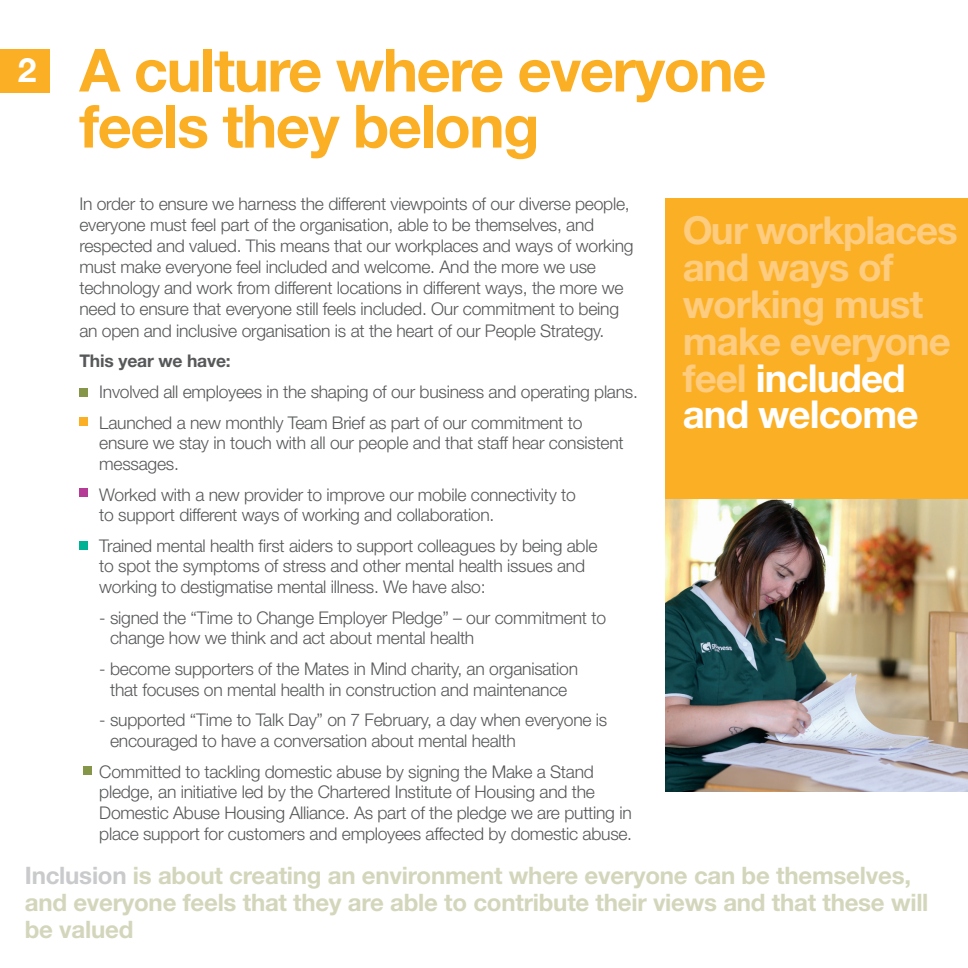
<style>
.page{position:relative;width:968px;height:968px;background:#fff}
.page>*{position:absolute;margin:0;border:0;box-sizing:border-box;transform-origin:0 0}
.t1{font:700 59.5px/56px "Helvetica Neue LT Std";letter-spacing:-.025em;color:#fbaf25}
.t2{font:700 38.5px/36.8px "Helvetica Neue LT Std";letter-spacing:-.025em;color:#fdcc7f}
.t3{font:700 33.6px "Helvetica Neue LT Std";color:#fff}
.t4{font:700 24.15px/26.9px "Helvetica Neue LT Std";letter-spacing:-.01em;color:#d4d6bc}
.t5{font:300 17.5px/20.7px "Helvetica Neue LT Std";letter-spacing:-.015em;color:#57585a}
.t6{font:700 17.5px "Helvetica Neue LT Std";letter-spacing:-.01em;color:#57585a}
.s1{color:#fff}
.s2{color:#c9cacc}
</style>
<div class="page">
<img style="left:665px;top:498px;width:302px;height:293px">
<div style="left:665px;top:198px;width:302px;height:300px;background:#fbaf25"></div>
<div style="left:79px;top:389px;width:9px;height:8px;background:#869648"></div>
<div style="left:79px;top:417px;width:9px;height:9px;background:#fbaf25"></div>
<div style="left:79px;top:488px;width:9px;height:8px;background:#b53b96"></div>
<div style="left:79px;top:541px;width:9px;height:9px;background:#00b294"></div>
<div style="left:0;top:49px;width:49px;height:43px;background:#fbaf25"></div>
<div style="left:83px;top:766px;width:9px;height:8px;background:#869648"></div>
<h3 class="t3" style="left:18px;top:49px;width:20px">2</h3>
<h1 class="t1" style="left:79px;top:41px;width:688px">A culture where everyone feels they belong</h1>
<p class="t5" style="left:79px;top:193px;width:555px">In order to ensure we harness the different viewpoints of our diverse people, everyone must feel part of the organisation, able to be themselves, and respected and valued. This means that our workplaces and ways of working must make everyone feel included and welcome. And the more we use technology and work from different locations in different ways, the more we need to ensure that everyone still feels included. Our commitment to being an open and inclusive organisation is at the heart of our People Strategy.</p>
<p class="t6" style="left:79px;top:350px;width:153px">This year we have:</p>
<p class="t5" style="left:99px;top:376px;width:540px;line-height:30.6px">Involved all employees in the shaping of our business and operating plans.<br>Launched a new monthly Team Brief as part of our commitment to</p>
<p class="t5" style="left:99px;top:432px;width:526px">ensure we stay in touch with all our people and that staff hear consistent messages.</p>
<p class="t5" style="left:99px;top:483px;width:478px">Worked with a new provider to improve our mobile connectivity to to support different ways of working and collaboration.</p>
<p class="t5" style="left:99px;top:535px;width:499px">Trained mental health first aiders to support colleagues by being able to spot the symptoms of stress and other mental health issues and working to destigmatise mental illness. We have also:</p>
<p class="t5" style="left:110px;top:606px;width:497px;text-indent:-11px">- signed the “Time to Change Employer Pledge” – our commitment to change how we think and act about mental health</p>
<p class="t5" style="left:99px;top:658px;width:480px;text-align:center">- become supporters of the Mates in Mind charity, an organisation that focuses on mental health in construction and maintenance</p>
<p class="t5" style="left:110px;top:709px;width:498px;text-indent:-11px">- supported “Time to Talk Day” on 7 February, a day when everyone is encouraged to have a conversation about mental health</p>
<p class="t5" style="left:99px;top:760px;width:534px">Committed to tackling domestic abuse by signing the Make a Stand pledge, an initiative led by the Chartered Institute of Housing and the Domestic Abuse Housing Alliance. As part of the pledge we are putting in place support for customers and employees affected by domestic abuse.</p>
<h2 class="t2" style="left:682px;top:211px;width:276px">Our workplaces and ways of working must make everyone feel <span class="s1">included and welcome</span></h2>
<h3 class="t4" style="left:25px;top:861px;width:905px"><span class="s2">Inclusion</span> is about creating an environment where everyone can be themselves, and everyone feels that they are able to contribute their views and that these will be valued</h3>
</div>
